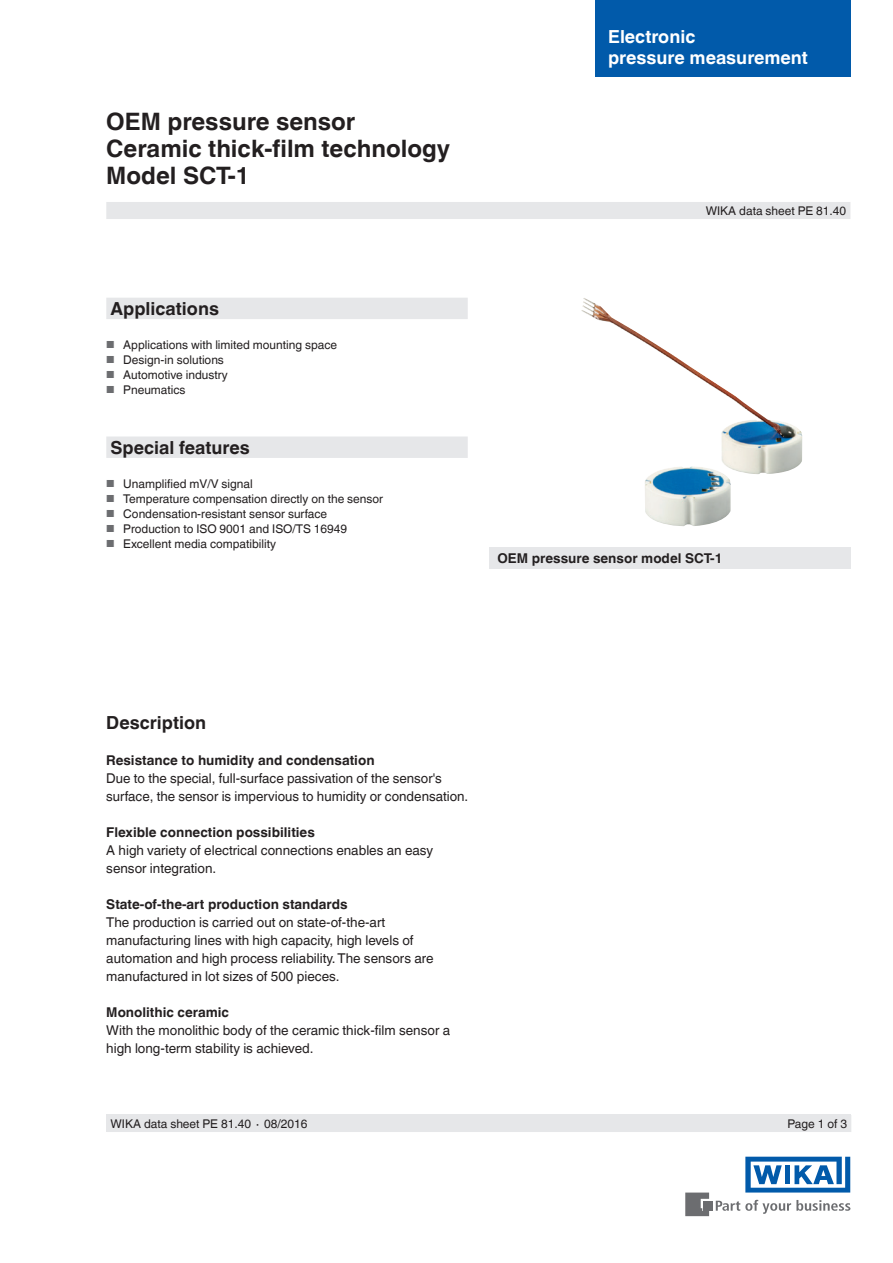
<style>
.page{position:relative;width:893px;height:1263px;background:#fff}
.page>*{position:absolute;margin:0;border:0;box-sizing:border-box;transform-origin:0 0}
.t1{font:700 24px/27px "Helvetica World";color:#231f20}
.t2{font:700 18px "Helvetica World";color:#231f20}
.t3{font:700 18px/21px "Helvetica World";color:#fff}
.t4{font:13.5px/18px "Helvetica World";color:#231f20}
.t5{font:700 13.5px "Helvetica World";color:#231f20}
.t6{font:12px "Helvetica World";color:#231f20}
.s1{font-size:10.2px;color:#6c6d70}
</style>
<div class="page">
<svg style="left:716px;top:1200px;width:134px;height:14px"></svg>
<div style="left:703px;top:1201px;width:9px;height:9px;background:#6c6d70"></div>
<svg style="left:685px;top:1192px;width:24px;height:24px"></svg>
<svg style="left:745px;top:1157px;width:105px;height:35px"></svg>
<div style="left:595px;top:0;width:255px;height:77px;background:#015aaa"></div>
<div style="left:106px;top:202px;width:744px;height:17px;background:#e6e7e9"></div>
<div style="left:106px;top:1114px;width:744px;height:18px;background:#e6e7e9"></div>
<svg style="left:106px;top:298px;width:362px;height:160px"></svg>
<div style="left:489px;top:547px;width:361px;height:22px;background:#e6e7e9"></div>
<img style="left:581px;top:298px;width:221px;height:228px">
<h1 class="t1" style="left:106px;top:108px;width:345px">OEM pressure sensor<br>Ceramic thick-film technology<br>Model SCT-1</h1>
<h2 class="t2" style="left:111px;top:298px;width:110px">Applications</h2>
<p class="t6" style="left:106px;top:338px;width:232px"><span class="s1">■</span> Applications with limited mounting space</p>
<p class="t6" style="left:106px;top:353px;width:119px"><span class="s1">■</span> Design-in solutions</p>
<p class="t6" style="left:106px;top:368px;width:123px"><span class="s1">■</span> Automotive industry</p>
<p class="t6" style="left:106px;top:383px;width:81px"><span class="s1">■</span> Pneumatics</p>
<h2 class="t2" style="left:111px;top:437px;width:141px">Special features</h2>
<p class="t6" style="left:106px;top:477px;width:148px"><span class="s1">■</span> Unamplified mV/V signal</p>
<p class="t6" style="left:106px;top:492px;width:278px"><span class="s1">■</span> Temperature compensation directly on the sensor</p>
<p class="t6" style="left:106px;top:507px;width:222px"><span class="s1">■</span> Condensation-resistant sensor surface</p>
<p class="t6" style="left:106px;top:522px;width:242px"><span class="s1">■</span> Production to ISO 9001 and ISO/TS 16949</p>
<p class="t6" style="left:106px;top:537px;width:171px"><span class="s1">■</span> Excellent media compatibility</p>
<h2 class="t3" style="left:608px;top:26px;width:201px">Electronic<br>pressure measurement</h2>
<p class="t6" style="left:706px;top:204px;width:142px">WIKA data sheet PE 81.40</p>
<p class="t5" style="left:497px;top:550px;width:227px">OEM pressure sensor model SCT-1</p>
<h2 class="t2" style="left:106px;top:712px;width:101px">Description</h2>
<p class="t5" style="left:106px;top:752px;width:270px">Resistance to humidity and condensation</p>
<p class="t4" style="left:106px;top:769px;width:363px">Due to the special, full-surface passivation of the sensor's surface, the sensor is impervious to humidity or condensation.</p>
<p class="t5" style="left:106px;top:824px;width:210px">Flexible connection possibilities</p>
<p class="t4" style="left:106px;top:841px;width:328px">A high variety of electrical connections enables an easy sensor integration.</p>
<p class="t5" style="left:106px;top:896px;width:243px">State-of-the-art production standards</p>
<p class="t4" style="left:106px;top:913px;width:329px">The production is carried out on state-of-the-art manufacturing lines with high capacity, high levels of automation and high process reliability. The sensors are manufactured in lot sizes of 500 pieces.</p>
<p class="t5" style="left:106px;top:1004px;width:124px">Monolithic ceramic</p>
<p class="t4" style="left:106px;top:1021px;width:345px">With the monolithic body of the ceramic thick-film sensor a high long-term stability is achieved.</p>
<p class="t6" style="left:111px;top:1117px;width:198px">WIKA data sheet PE 81.40 ∙ 08/2016</p>
<p class="t6" style="left:788px;top:1117px;width:61px">Page 1 of 3</p>
</div>
